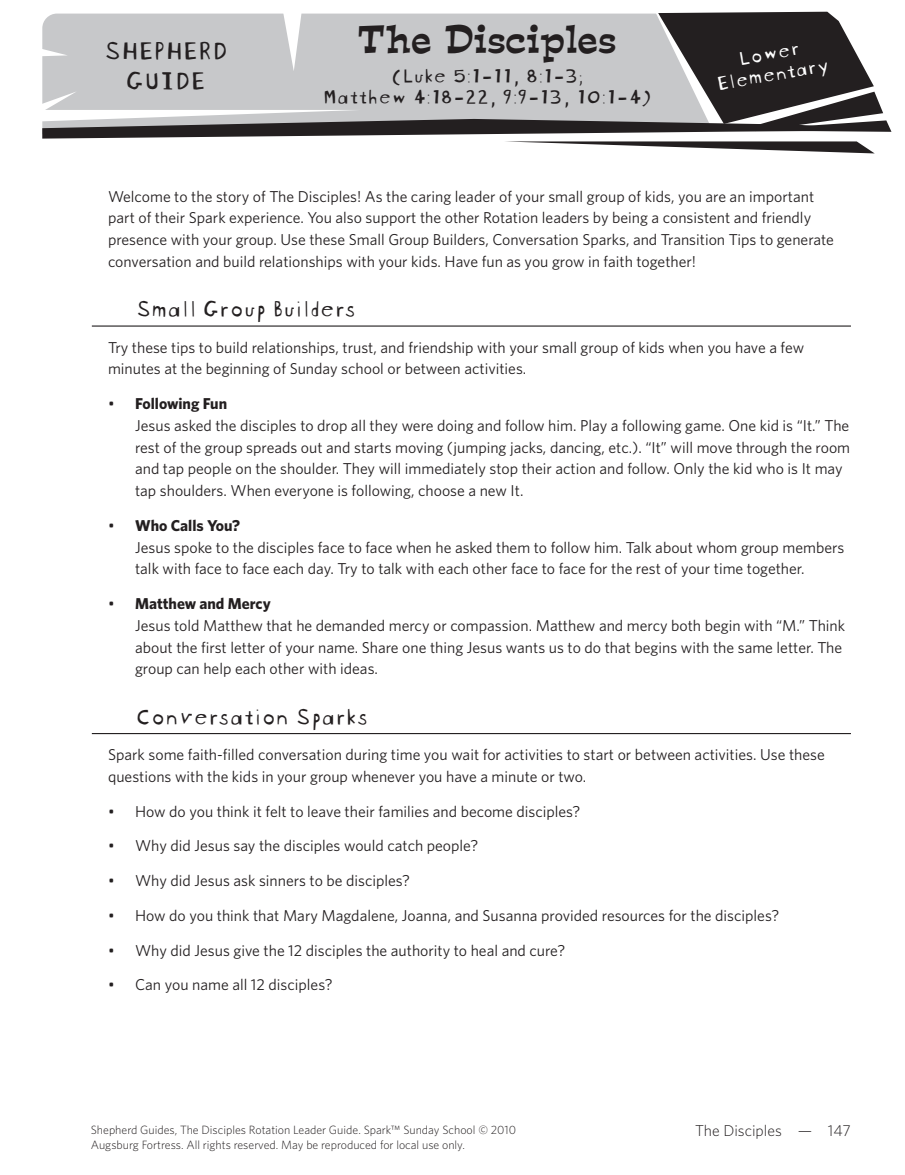
<style>
.page{position:relative;width:905px;height:1175px;background:#fff}
.page>*{position:absolute;margin:0;border:0;box-sizing:border-box;transform-origin:0 0}
.A_head{font:36px "Estro Font";color:#231f20}
.A_head-2{font:27px "Blockhead Unplugged";color:#231f20}
.h2-1-col__rule{font:24px "Blockhead Unplugged";color:#231f20}
.A_head-3{font:21px/21px "Blockhead Unplugged";color:#231f20;text-align:center}
.A_head-4{font:21px/21px "Blockhead Unplugged";color:#fff;text-align:center}
._6BL{font:15.75px/21.8px "Whitney";color:#231f20}
.Body{font:15.75px/21.8px "Whitney";color:#231f20}
.footer_recto{font:300 15.75px "Whitney";color:#231f20}
.t1{font:300 12px/15px "Whitney";color:#231f20}
.s1{font-weight:700}
</style>
<div class="page">
<svg style="left:42px;top:11px;width:849px;height:142px"></svg>
<hr style="left:92px;top:325px;width:758px;height:1px;background:#231f20">
<hr style="left:92px;top:733px;width:758px;height:1px;background:#231f20">
<p class="A_head-2" style="left:103px;top:29px;width:125px">SHEPHERD</p>
<p class="A_head-2" style="left:125px;top:59px;width:81px">GUIDE</p>
<p class="A_head" style="left:358px;top:13px;width:260px">The Disciples</p>
<p class="A_head-3" style="left:322px;top:62px;width:330px">(Luke 5:1-11, 8:1-3;<br>Matthew 4:18-22, 9:9-13, 10:1-4)</p>
<p class="A_head-4" style="left:710px;top:50px;width:115px;rotate:-10deg">Lower<br>Elementary</p>
<p class="Body" style="left:108px;top:185px;width:727px">Welcome to the story of The Disciples! As the caring leader of your small group of kids, you are an important part of their Spark experience. You also support the other Rotation leaders by being a consistent and friendly presence with your group. Use these Small Group Builders, Conversation Sparks, and Transition Tips to generate conversation and build relationships with your kids. Have fun as you grow in faith together!</p>
<p class="h2-1-col__rule" style="left:135px;top:289px;width:222px">Small Group Builders</p>
<p class="Body" style="left:108px;top:336px;width:697px">Try these tips to build relationships, trust, and friendship with your small group of kids when you have a few minutes at the beginning of Sunday school or between activities.</p>
<p class="_6BL" style="left:135px;top:392px;width:716px;text-indent:-27px">• <span class="s1">Following Fun<br></span>Jesus asked the disciples to drop all they were doing and follow him. Play a following game. One kid is “It.” The rest of the group spreads out and starts moving (jumping jacks, dancing, etc.). “It” will move through the room and tap people on the shoulder. They will immediately stop their action and follow. Only the kid who is It may tap shoulders. When everyone is following, choose a new It.</p>
<p class="_6BL" style="left:135px;top:514px;width:710px;text-indent:-27px">• <span class="s1">Who Calls You?<br></span>Jesus spoke to the disciples face to face when he asked them to follow him. Talk about whom group members talk with face to face each day. Try to talk with each other face to face for the rest of your time together.</p>
<p class="_6BL" style="left:135px;top:592px;width:711px;text-indent:-27px">• <span class="s1">Matthew and Mercy<br></span>Jesus told Matthew that he demanded mercy or compassion. Matthew and mercy both begin with “M.” Think about the first letter of your name. Share one thing Jesus wants us to do that begins with the same letter. The group can help each other with ideas.</p>
<p class="h2-1-col__rule" style="left:135px;top:696px;width:234px">Conversation Sparks</p>
<p class="Body" style="left:108px;top:743px;width:718px">Spark some faith-filled conversation during time you wait for activities to start or between activities. Use these questions with the kids in your group whenever you have a minute or two.</p>
<p class="_6BL" style="left:108px;top:800px;width:474px">• How do you think it felt to leave their families and become disciples?</p>
<p class="_6BL" style="left:108px;top:834px;width:372px">• Why did Jesus say the disciples would catch people?</p>
<p class="_6BL" style="left:108px;top:869px;width:303px">• Why did Jesus ask sinners to be disciples?</p>
<p class="_6BL" style="left:108px;top:904px;width:672px">• How do you think that Mary Magdalene, Joanna, and Susanna provided resources for the disciples?</p>
<p class="_6BL" style="left:108px;top:938px;width:459px">• Why did Jesus give the 12 disciples the authority to heal and cure?</p>
<p class="_6BL" style="left:108px;top:973px;width:226px">• Can you name all 12 disciples?</p>
<p class="t1" style="left:91px;top:1122px;width:427px">Shepherd Guides, The Disciples Rotation Leader Guide. Spark™ Sunday School © 2010<br>Augsburg Fortress. All rights reserved. May be reproduced for local use only.</p>
<p class="footer_recto" style="left:695px;top:1119px;width:157px">The Disciples — 147</p>
</div>
